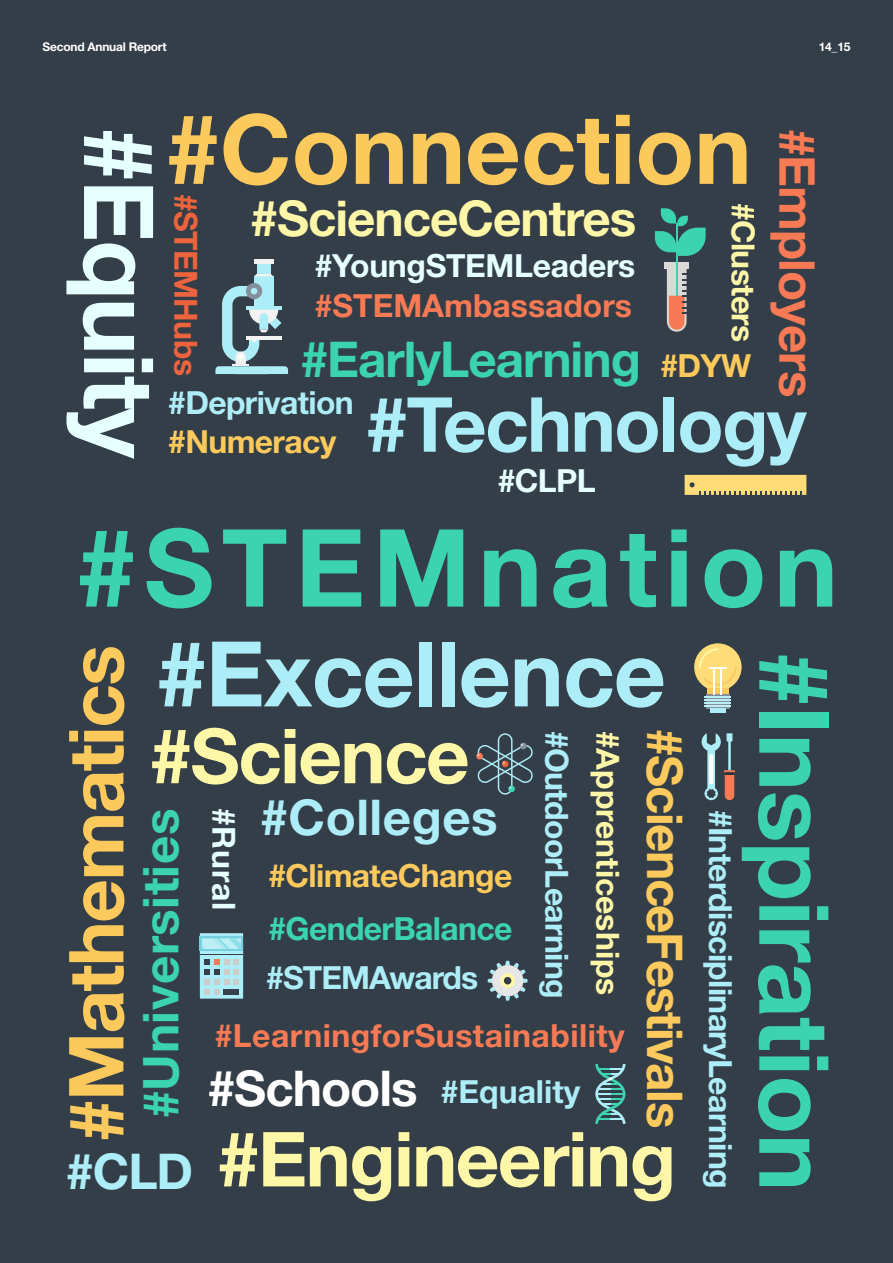
<style>
.page{position:relative;width:893px;height:1263px;background:#343e48}
.page>*{position:absolute;margin:0;border:0;box-sizing:border-box;transform-origin:0 0}
.t1{font:700 108px "Helvetica Neue LT Std";letter-spacing:.07em;color:#3bd4ae}
.t2{font:700 96.75px "Helvetica Neue LT Std";letter-spacing:-.005em;color:#3bd4ae}
.t3{font:700 96.75px "Helvetica Neue LT Std";color:#fcc95c}
.t4{font:700 96.75px "Helvetica Neue LT Std";letter-spacing:-.02em;color:#e6ffff}
.t5{font:700 90.6px "Helvetica Neue LT Std";letter-spacing:-.01em;color:#adedf7}
.t6{font:700 75.9px "Helvetica Neue LT Std";letter-spacing:-.02em;color:#fff7a8}
.t7{font:700 75.9px "Helvetica Neue LT Std";letter-spacing:-.02em;color:#fcc95c}
.t8{font:700 75.9px "Helvetica Neue LT Std";letter-spacing:-.02em;color:#adedf7}
.t9{font:700 49.35px "Helvetica Neue LT Std";letter-spacing:-.03em;color:#fcc95c}
.t10{font:700 49.35px "Helvetica Neue LT Std";letter-spacing:-.02em;color:#fff7a8}
.t11{font:700 49.35px "Helvetica Neue LT Std";letter-spacing:-.02em;color:#3bd4ae}
.t12{font:700 49.35px "Helvetica Neue LT Std";letter-spacing:.01em;color:#adedf7}
.t13{font:700 49.35px "Helvetica Neue LT Std";color:#3bd4ae}
.t14{font:700 49.35px "Helvetica Neue LT Std";letter-spacing:-.02em;color:#f77a54}
.t15{font:700 49.35px "Helvetica Neue LT Std";letter-spacing:-.02em;color:#fff}
.t16{font:700 31.95px "Helvetica Neue LT Std";letter-spacing:-.02em;color:#adedf7}
.t17{font:700 31.95px "Helvetica Neue LT Std";letter-spacing:.015em;color:#f77a54}
.t18{font:700 31.95px "Helvetica Neue LT Std";letter-spacing:-.01em;color:#e6ffff}
.t19{font:700 31.95px "Helvetica Neue LT Std";letter-spacing:-.02em;color:#fcc95c}
.t20{font:700 31.95px "Helvetica Neue LT Std";color:#fff7a8}
.t21{font:700 31.95px "Helvetica Neue LT Std";letter-spacing:-.02em;color:#3bd4ae}
.t22{font:700 31.95px "Helvetica Neue LT Std";letter-spacing:-.02em;color:#fff7a8}
.t23{font:700 31.95px "Helvetica Neue LT Std";letter-spacing:-.02em;color:#ed633d}
.t24{font:700 31.95px "Helvetica Neue LT Std";color:#adedf7}
.t25{font:700 12px "Helvetica Neue LT Std";letter-spacing:-.02em;color:#fff}
</style>
<div class="page">
<div style="left:664px;top:262px;width:25px;height:7px;background:#d9d9d6"></div>
<svg style="left:667px;top:269px;width:20px;height:63px"></svg>
<hr style="left:676px;top:223px;width:1px;height:73px;background:#3bd4ae">
<svg style="left:655px;top:208px;width:51px;height:48px"></svg>
<div style="left:254px;top:276px;width:19px;height:30px;background:#adedf7"></div>
<svg style="left:254px;top:274px;width:19px;height:2px"></svg>
<div style="left:257px;top:264px;width:13px;height:10px;background:#adedf7"></div>
<div style="left:254px;top:259px;width:19px;height:5px;background:#f2f2f2"></div>
<svg style="left:246px;top:283px;width:16px;height:16px"></svg>
<svg style="left:215px;top:286px;width:73px;height:89px"></svg>
<svg style="left:685px;top:475px;width:121px;height:20px;background:#eecf74"></svg>
<svg style="left:200px;top:933px;width:43px;height:66px;background:#a4d6de"></svg>
<hr style="left:200px;top:954px;width:43px;height:1px;background:#36404a">
<svg style="left:595px;top:1064px;width:30px;height:60px"></svg>
<svg style="left:477px;top:733px;width:56px;height:61px"></svg>
<svg style="left:488px;top:961px;width:39px;height:39px"></svg>
<svg style="left:694px;top:643px;width:48px;height:48px"></svg>
<svg style="left:706px;top:697px;width:24px;height:12px"></svg>
<hr style="left:705px;top:699px;width:26px;height:2px;background:#bdedf5">
<hr style="left:705px;top:702px;width:26px;height:2px;background:#bdedf5">
<svg style="left:705px;top:706px;width:26px;height:1px"></svg>
<hr style="left:710px;top:709px;width:15px;height:4px;background:#adedf7">
<svg style="left:699px;top:648px;width:38px;height:49px;background:#e4ca7e"></svg>
<svg style="left:707px;top:751px;width:8px;height:36px"></svg>
<svg style="left:709px;top:754px;width:4px;height:30px"></svg>
<svg style="left:704px;top:787px;width:14px;height:13px"></svg>
<hr style="left:728px;top:742px;width:3px;height:28px;background:#adedf7">
<svg style="left:702px;top:733px;width:30px;height:18px"></svg>
<svg style="left:724px;top:770px;width:11px;height:30px"></svg>
<p class="t25" style="left:43px;top:39px;width:126px">Second Annual Report</p>
<p class="t25" style="left:819px;top:39px;width:33px">14_15</p>
<h2 class="t4" style="left:178px;top:128px;width:333px;rotate:90deg">#Equity</h2>
<h2 class="t3" style="left:166px;top:90px;width:587px">#Connection</h2>
<h3 class="t14" style="left:828px;top:129px;width:270px;rotate:90deg">#Employers</h3>
<p class="t23" style="left:206px;top:194px;width:183px;rotate:90deg">#STEMHubs</p>
<h3 class="t10" style="left:251px;top:187px;width:387px">#ScienceCentres</h3>
<p class="t22" style="left:763px;top:203px;width:141px;rotate:90deg">#Clusters</p>
<p class="t18" style="left:315px;top:246px;width:322px">#YoungSTEMLeaders</p>
<p class="t17" style="left:315px;top:286px;width:319px">#STEMAmbassadors</p>
<h3 class="t11" style="left:301px;top:329px;width:342px">#EarlyLearning</h3>
<p class="t19" style="left:660px;top:346px;width:92px">#DYW</p>
<p class="t16" style="left:168px;top:383px;width:187px">#Deprivation</p>
<h3 class="t8" style="left:366px;top:378px;width:442px">#Technology</h3>
<p class="t19" style="left:168px;top:422px;width:170px">#Numeracy</p>
<p class="t18" style="left:498px;top:461px;width:99px">#CLPL</p>
<h1 class="t1" style="left:76px;top:501px;width:763px">#STEMnation</h1>
<h3 class="t5" style="left:156px;top:618px;width:511px">#Excellence</h3>
<h3 class="t6" style="left:150px;top:709px;width:322px">#Science</h3>
<h3 class="t7" style="left:49px;top:1142px;width:498px;rotate:-90deg">#Mathematics</h3>
<h3 class="t9" style="left:695px;top:729px;width:400px;rotate:90deg">#ScienceFestivals</h3>
<p class="t16" style="left:577px;top:731px;width:270px;rotate:90deg">#OutdoorLearning</p>
<p class="t20" style="left:628px;top:731px;width:266px;rotate:90deg">#Apprenticeships</p>
<h3 class="t12" style="left:261px;top:787px;width:239px">#Colleges</h3>
<p class="t18" style="left:244px;top:808px;width:103px;rotate:90deg">#Rural</p>
<h3 class="t13" style="left:130px;top:1118px;width:311px;rotate:-90deg">#Universities</h3>
<p class="t16" style="left:740px;top:809px;width:381px;rotate:90deg">#InterdisciplinaryLearning</p>
<p class="t19" style="left:268px;top:856px;width:245px">#ClimateChange</p>
<p class="t21" style="left:268px;top:909px;width:245px">#GenderBalance</p>
<p class="t16" style="left:266px;top:958px;width:214px">#STEMAwards</p>
<p class="t17" style="left:215px;top:1016px;width:412px">#LearningforSustainability</p>
<h3 class="t15" style="left:208px;top:1058px;width:211px">#Schools</h3>
<p class="t24" style="left:441px;top:1072px;width:141px">#Equality</p>
<h3 class="t6" style="left:217px;top:1112px;width:460px">#Engineering</h3>
<h3 class="t12" style="left:66px;top:1141px;width:128px">#CLD</h3>
<h2 class="t2" style="left:854px;top:652px;width:540px;rotate:90deg">#Inspiration</h2>
</div>
